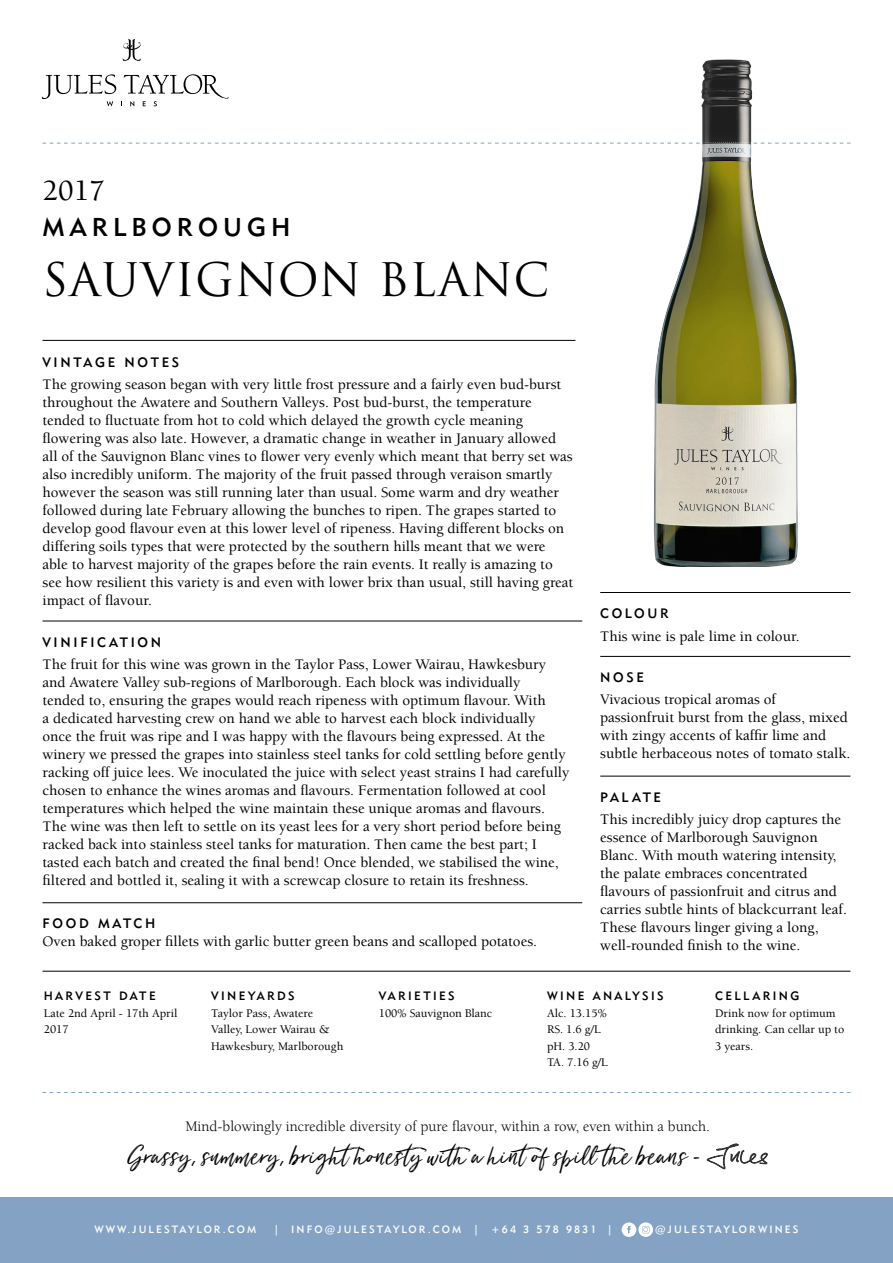
<style>
.page{position:relative;width:893px;height:1263px;background:#fff}
.page>*{position:absolute;margin:0;border:0;box-sizing:border-box;transform-origin:0 0}
.t1{font:45px "Trajan Pro";letter-spacing:.025em;color:#000}
.t2{font:33px "Just Lovely Slanted Alt 1";letter-spacing:.02em;color:#000}
.t3{font:500 30px "Berkeley Std";color:#000}
.t4{font:25.5px "Geometric 415 BT Medium A";letter-spacing:.2em;color:#000}
.t5{font:500 15px/18px "Berkeley Std";color:#000}
.t6{font:15px "Berkeley Std";color:#000}
.t7{font:13.5px "Geometric 415 BT Medium A";letter-spacing:.2em;color:#000}
.t8{font:500 12px/16.5px "Berkeley Std";color:#000}
.t9{font:12px "Geometric 415 BT Medium A";letter-spacing:.2em;color:#000}
.t10{font:10.5px "Geometric 415 BT Medium A";letter-spacing:.2em;color:#fbfbfb}
</style>
<div class="page">
<div style="left:0;top:1197px;width:893px;height:66px;background:#84a3c4"></div>
<svg style="left:43px;top:143px;width:807px;height:1px"></svg>
<svg style="left:43px;top:1092px;width:807px;height:1px"></svg>
<hr style="left:43px;top:340px;width:532px;height:1px;background:#000">
<svg style="left:622px;top:1222px;width:31px;height:15px"></svg>
<hr style="left:43px;top:621px;width:539px;height:1px;background:#000">
<hr style="left:43px;top:902px;width:539px;height:1px;background:#000">
<hr style="left:600px;top:592px;width:250px;height:1px;background:#000">
<hr style="left:600px;top:656px;width:250px;height:1px;background:#000">
<hr style="left:600px;top:776px;width:250px;height:1px;background:#000">
<svg style="left:706px;top:1143px;width:62px;height:27px"></svg>
<hr style="left:43px;top:971px;width:807px;height:1px;background:#000">
<img style="left:651px;top:60px;width:149px;height:506px">
<svg style="left:123px;top:39px;width:18px;height:22px"></svg>
<svg style="left:42px;top:74px;width:187px;height:32px"></svg>
<h3 class="t3" style="left:43px;top:175px;width:64px">2017</h3>
<h3 class="t4" style="left:43px;top:212px;width:249px">MARLBOROUGH</h3>
<h1 class="t1" style="left:43px;top:251px;width:509px">SAUVIGNON BLANC</h1>
<p class="t7" style="left:43px;top:354px;width:138px">VINTAGE NOTES</p>
<p class="t5" style="left:43px;top:376px;width:532px">The growing season began with very little frost pressure and a fairly even bud-burst throughout the Awatere and Southern Valleys. Post bud-burst, the temperature tended to fluctuate from hot to cold which delayed the growth cycle meaning flowering was also late. However, a dramatic change in weather in January allowed all of the Sauvignon Blanc vines to flower very evenly which meant that berry set was also incredibly uniform. The majority of the fruit passed through veraison smartly however the season was still running later than usual. Some warm and dry weather followed during late February allowing the bunches to ripen. The grapes started to develop good flavour even at this lower level of ripeness. Having different blocks on differing soils types that were protected by the southern hills meant that we were able to harvest majority of the grapes before the rain events. It really is amazing to see how resilient this variety is and even with lower brix than usual, still having great impact of flavour.</p>
<p class="t7" style="left:43px;top:634px;width:120px">VINIFICATION</p>
<p class="t5" style="left:43px;top:656px;width:528px">The fruit for this wine was grown in the Taylor Pass, Lower Wairau, Hawkesbury and Awatere Valley sub-regions of Marlborough. Each block was individually<br>tended to, ensuring the grapes would reach ripeness with optimum flavour. With<br>a dedicated harvesting crew on hand we able to harvest each block individually<br>once the fruit was ripe and I was happy with the flavours being expressed. At the winery we pressed the grapes into stainless steel tanks for cold settling before gently racking off juice lees. We inoculated the juice with select yeast strains I had carefully chosen to enhance the wines aromas and flavours. Fermentation followed at cool temperatures which helped the wine maintain these unique aromas and flavours.<br>The wine was then left to settle on its yeast lees for a very short period before being racked back into stainless steel tanks for maturation. Then came the best part; I tasted each batch and created the final bend! Once blended, we stabilised the wine, filtered and bottled it, sealing it with a screwcap closure to retain its freshness.</p>
<p class="t7" style="left:43px;top:915px;width:114px">FOOD MATCH</p>
<p class="t5" style="left:43px;top:933px;width:496px">Oven baked groper fillets with garlic butter green beans and scalloped potatoes.</p>
<p class="t7" style="left:600px;top:605px;width:70px">COLOUR</p>
<p class="t5" style="left:600px;top:627px;width:201px">This wine is pale lime in colour.</p>
<p class="t7" style="left:600px;top:669px;width:45px">NOSE</p>
<p class="t5" style="left:600px;top:691px;width:252px">Vivacious tropical aromas of passionfruit burst from the glass, mixed with zingy accents of kaffir lime and subtle herbaceous notes of tomato stalk.</p>
<p class="t7" style="left:600px;top:789px;width:62px">PALATE</p>
<p class="t5" style="left:600px;top:811px;width:248px">This incredibly juicy drop captures the essence of Marlborough Sauvignon Blanc. With mouth watering intensity, the palate embraces concentrated flavours of passionfruit and citrus and carries subtle hints of blackcurrant leaf.<br>These flavours linger giving a long, well-rounded finish to the wine.</p>
<p class="t9" style="left:44px;top:988px;width:113px">HARVEST DATE</p>
<p class="t8" style="left:44px;top:1005px;width:135px">Late 2nd April - 17th April<br>2017</p>
<p class="t9" style="left:211px;top:988px;width:85px">VINEYARDS</p>
<p class="t8" style="left:211px;top:1005px;width:134px">Taylor Pass, Awatere<br>Valley, Lower Wairau &amp;<br>Hawkesbury, Marlborough</p>
<p class="t9" style="left:379px;top:988px;width:77px">VARIETIES</p>
<p class="t8" style="left:379px;top:1005px;width:115px">100% Sauvignon Blanc</p>
<p class="t9" style="left:547px;top:988px;width:118px">WINE ANALYSIS</p>
<p class="t8" style="left:547px;top:1005px;width:62px">Alc. 13.15%<br>RS. 1.6 g/L pH. 3.20<br>TA. 7.16 g/L</p>
<p class="t9" style="left:715px;top:988px;width:86px">CELLARING</p>
<p class="t8" style="left:715px;top:1005px;width:131px">Drink now for optimum drinking. Can cellar up to<br>3 years.</p>
<p class="t6" style="left:185px;top:1118px;width:526px">Mind-blowingly incredible diversity of pure flavour, within a row, even within a bunch.</p>
<h2 class="t2" style="left:128px;top:1137px;width:574px">Grassy, summery, brighthonesty with a hintof spill the beans -</h2>
<p class="t10" style="left:94px;top:1223px;width:163px">WWW.JULESTAYLOR.COM</p>
<p class="t10" style="left:274px;top:1223px;width:340px">| INFO@JULESTAYLOR.COM | +64 3 578 9831 |</p>
<p class="t10" style="left:655px;top:1223px;width:145px">@JULESTAYLORWINES</p>
</div>
